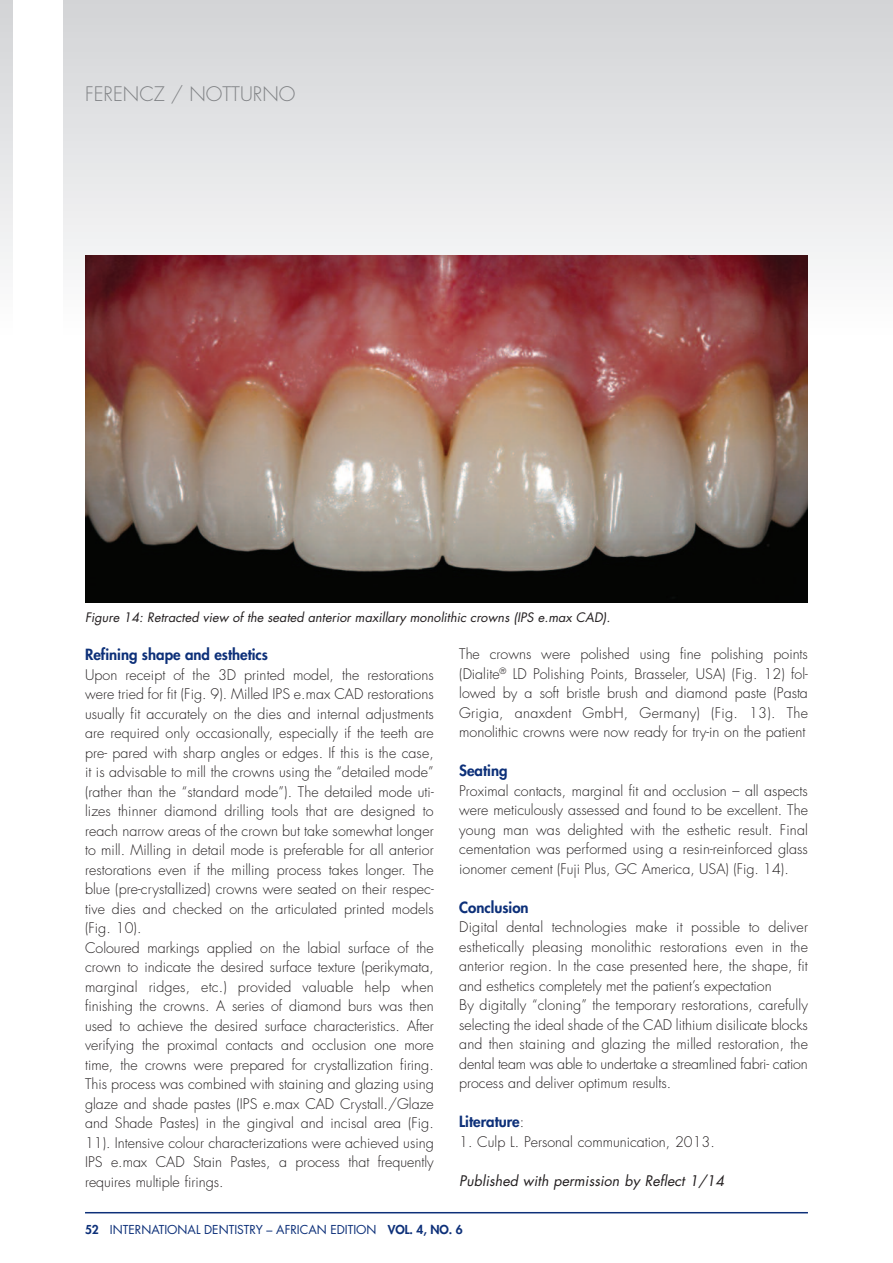
<style>
.page{position:relative;width:893px;height:1263px;background:#fff}
.page>*{position:absolute;margin:0;border:0;box-sizing:border-box;transform-origin:0 0}
.t1{font:300 19.5px "Futura";color:#808285}
.t2{font:800 15px "Futura";color:#0d3079}
.t3{font:300 14.25px/19.5px "Futura";letter-spacing:.005em;color:#231f20}
.t4{font:italic 14.25px "Futura";letter-spacing:.005em;color:#231f20}
.t5{font:italic 12.75px "Futura";letter-spacing:.005em;color:#231f20}
.t6{font:12px "Futura";color:#0d3079}
.s1{font-weight:300;font-size:14.25px;color:#231f20}
.s2{font-weight:800}
</style>
<div class="page">
<svg style="left:0;top:0;width:13px;height:266px"></svg>
<div style="left:64px;top:0;width:829px;height:334px;background:linear-gradient(to bottom,#d2d3d6,#fdfdfe)"></div>
<img style="left:85px;top:255px;width:723px;height:348px">
<hr style="left:85px;top:1212px;width:723px;height:1px;background:#0d3079">
<h1 class="t1" style="left:85px;top:85px;width:212px">FERENCZ / NOTTURNO</h1>
<p class="t5" style="left:85px;top:611px;width:527px">Figure 14: Retracted view of the seated anterior maxillary monolithic crowns (IPS e.max CAD).</p>
<p class="t2" style="left:85px;top:647px;width:185px">Refining shape and esthetics</p>
<p class="t3" style="left:85px;top:666px;width:350px">Upon receipt of the 3D printed model, the restorations were tried for fit (Fig. 9). Milled IPS e.max CAD restorations usually fit accurately on the dies and internal adjustments are required only occasionally, especially if the teeth are pre- pared with sharp angles or edges. If this is the case, it is advisable to mill the crowns using the “detailed mode” (rather than the “standard mode”). The detailed mode uti&shy;lizes thinner diamond drilling tools that are designed to reach narrow areas of the crown but take somewhat longer to mill. Milling in detail mode is preferable for all anterior restorations even if the milling process takes longer. The blue (pre-crystallized) crowns were seated on their respec&shy;tive dies and checked on the articulated printed models (Fig. 10).<br>Coloured markings applied on the labial surface of the crown to indicate the desired surface texture (perikymata, marginal ridges, etc.) provided valuable help when finishing the crowns. A series of diamond burs was then used to achieve the desired surface characteristics. After verifying the proximal contacts and occlusion one more time, the crowns were prepared for crystallization firing.<br>This process was combined with staining and glazing using glaze and shade pastes (IPS e.max CAD Crystall./Glaze and Shade Pastes) in the gingival and incisal area (Fig.<br>11). Intensive colour characterizations were achieved using IPS e.max CAD Stain Pastes, a process that frequently requires multiple firings.</p>
<p class="t3" style="left:459px;top:646px;width:350px;text-align:justify">The crowns were polished using fine polishing points (Dialite<sup>®</sup> LD Polishing Points, Brasseler, USA) (Fig. 12) fol&shy;lowed by a soft bristle brush and diamond paste (Pasta Grigia, anaxdent GmbH, Germany) (Fig. 13). The monolithic crowns were now ready for try-in on the patient</p>
<p class="t2" style="left:459px;top:764px;width:50px">Seating</p>
<p class="t3" style="left:459px;top:782px;width:350px;text-align:justify">Proximal contacts, marginal fit and occlusion – all aspects were meticulously assessed and found to be excellent. The young man was delighted with the esthetic result. Final cementation was performed using a resin-reinforced glass ionomer cement (Fuji Plus, GC America, USA) (Fig. 14).</p>
<p class="t2" style="left:459px;top:900px;width:71px">Conclusion</p>
<p class="t3" style="left:459px;top:919px;width:350px">Digital dental technologies make it possible to deliver esthetically pleasing monolithic restorations even in the anterior region. In the case presented here, the shape, fit and esthetics completely met the patient’s expectation<br>By digitally “cloning” the temporary restorations, carefully selecting the ideal shade of the CAD lithium disilicate blocks and then staining and glazing the milled restoration, the dental team was able to undertake a streamlined fabri- cation process and deliver optimum results.</p>
<p class="t2" style="left:459px;top:1115px;width:66px">Literature<span class="s1">:</span></p>
<p class="t3" style="left:459px;top:1133px;width:257px">1. Culp L. Personal communication, 2013.</p>
<p class="t4" style="left:459px;top:1174px;width:266px">Published with permission by Reflect 1/14</p>
<p class="t6" style="left:85px;top:1224px;width:379px"><span class="s2">52</span> INTERNATIONAL DENTISTRY – AFRICAN EDITION <span class="s2">VOL. 4, NO. 6</span></p>
</div>
